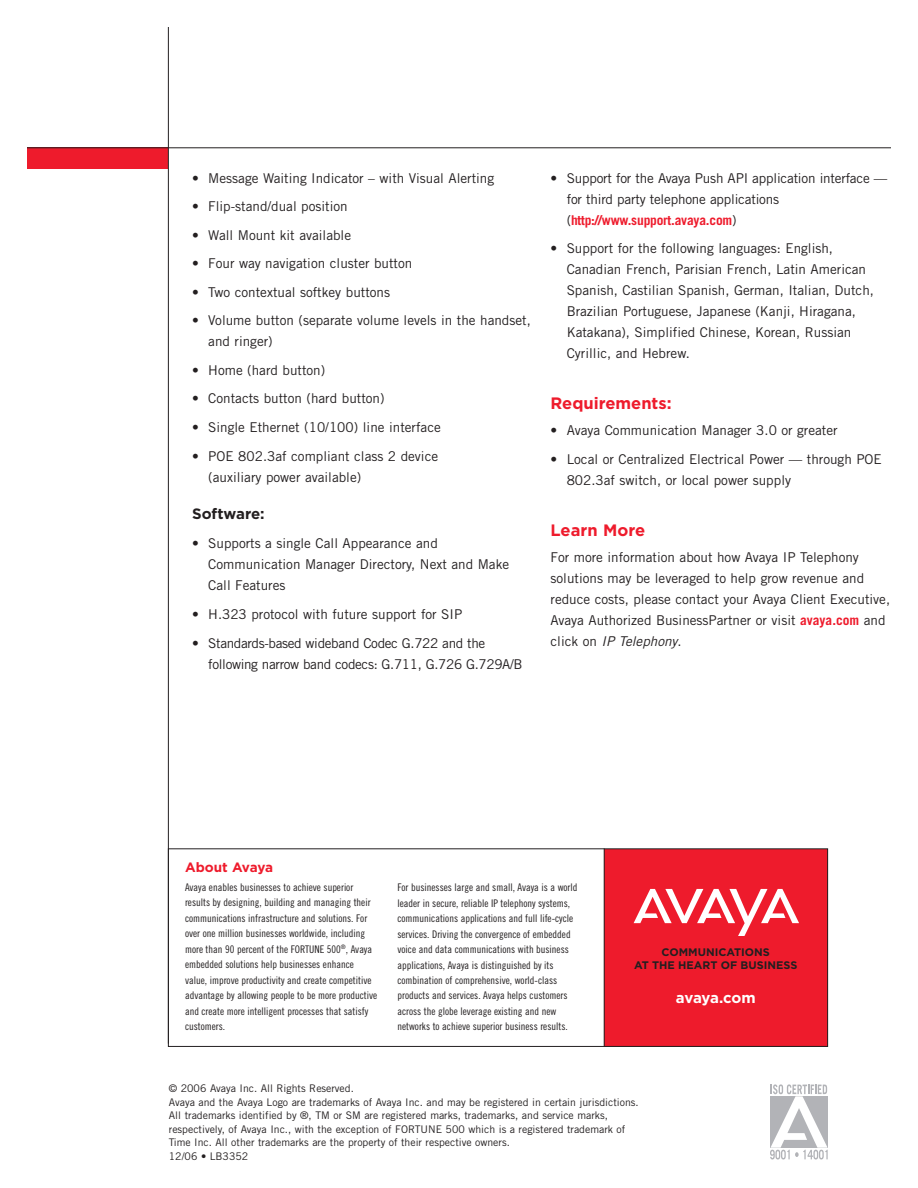
<style>
.page{position:relative;width:918px;height:1188px;background:#fff}
.page>*{position:absolute;margin:0;border:0;box-sizing:border-box;transform-origin:0 0}
.sub_head_PMS_485_cmy{font:700 16.5px "Gotham";color:#ee1b2c}
.second_subhead{font:700 15px "Gotham";color:#231f20}
.t1{font:700 15px "Gotham";letter-spacing:-.02em;color:#fff}
.bullets_in_body{font:13.5px/21px "Trade Gothic";color:#231f20}
.body_copy{font:13.5px/21px "Trade Gothic";color:#231f20}
.bullets_in_body-2{font:13.5px/21px "Trade Gothic";letter-spacing:-.025em;color:#231f20}
.body_copy-2{font:700 13.5px "Gotham";letter-spacing:-.01em;color:#ee1b2c}
.t2{font:700 10.95px/13.2px "Gotham";color:#231f20;text-align:center}
.boiler{font:10.5px/15.5px "Trade Gothic Cond Eighteen";color:#231f20}
.copyright_info_codin{font:10.5px/13.5px "Trade Gothic";color:#231f20}
.s1{font-weight:700;color:#ee1b2c}
.s2{font-style:italic}
</style>
<div class="page">
<div style="left:27px;top:147px;width:141px;height:22px;background:#ee1b2c"></div>
<hr style="left:168px;top:27px;width:1px;height:1017px;background:#231f20">
<hr style="left:27px;top:147px;width:864px;height:1px;background:#231f20">
<div style="left:604px;top:849px;width:223px;height:198px;background:#ee1b2c"></div>
<div style="left:168px;top:848px;width:660px;height:199px;border:1px solid #231f20"></div>
<hr style="left:604px;top:848px;width:1px;height:199px;background:#231f20">
<svg style="left:634px;top:889px;width:165px;height:47px"></svg>
<svg style="left:770px;top:1084px;width:58px;height:76px"></svg>
<p class="bullets_in_body" style="left:192px;top:167px;width:304px">• Message Waiting Indicator – with Visual Alerting</p>
<p class="bullets_in_body" style="left:192px;top:196px;width:157px">• Flip-stand/dual position</p>
<p class="bullets_in_body" style="left:192px;top:224px;width:161px">• Wall Mount kit available</p>
<p class="bullets_in_body" style="left:192px;top:253px;width:222px">• Four way navigation cluster button</p>
<p class="bullets_in_body" style="left:192px;top:281px;width:200px">• Two contextual softkey buttons</p>
<p class="bullets_in_body" style="left:208px;top:310px;width:324px;text-indent:-16px">• Volume button (separate volume levels in the handset, and ringer)</p>
<p class="bullets_in_body" style="left:192px;top:359px;width:135px">• Home (hard button)</p>
<p class="bullets_in_body" style="left:192px;top:388px;width:194px">• Contacts button (hard button)</p>
<p class="bullets_in_body" style="left:192px;top:417px;width:250px">• Single Ethernet (10/100) line interface</p>
<p class="bullets_in_body" style="left:208px;top:445px;width:231px;text-indent:-16px">• POE 802.3af compliant class 2 device (auxiliary power available)</p>
<p class="second_subhead" style="left:192px;top:505px;width:74px">Software:</p>
<p class="bullets_in_body" style="left:208px;top:533px;width:302px;text-indent:-16px">• Supports a single Call Appearance and<br>Communication Manager Directory, Next and Make<br>Call Features</p>
<p class="bullets_in_body" style="left:192px;top:603px;width:272px">• H.323 protocol with future support for SIP</p>
<p class="bullets_in_body-2" style="left:208px;top:632px;width:316px;text-indent:-16px">• Standards-based wideband Codec G.722 and the following narrow band codecs: G.711, G.726 G.729A/B</p>
<p class="bullets_in_body" style="left:567px;top:167px;width:322px;text-indent:-16px">• Support for the Avaya Push API application interface — for third party telephone applications (<span class="s1">http://www.support.avaya.com</span>)</p>
<p class="bullets_in_body" style="left:567px;top:238px;width:309px;text-indent:-16px">• Support for the following languages: English, Canadian French, Parisian French, Latin American Spanish, Castilian Spanish, German, Italian, Dutch, Brazilian Portuguese, Japanese (Kanji, Hiragana, Katakana), Simplified Chinese, Korean, Russian Cyrillic, and Hebrew.</p>
<p class="sub_head_PMS_485_cmy" style="left:551px;top:393px;width:123px">Requirements:</p>
<p class="bullets_in_body" style="left:551px;top:420px;width:289px">• Avaya Communication Manager 3.0 or greater</p>
<p class="bullets_in_body" style="left:567px;top:448px;width:317px;text-indent:-16px">• Local or Centralized Electrical Power — through POE<br>802.3af switch, or local power supply</p>
<p class="sub_head_PMS_485_cmy" style="left:551px;top:520px;width:96px">Learn More</p>
<p class="body_copy" style="left:551px;top:546px;width:341px">For more information about how Avaya IP Telephony solutions may be leveraged to help grow revenue and reduce costs, please contact your Avaya Client Executive, Avaya Authorized BusinessPartner or visit <span class="s1">avaya.com</span> and click on <span class="s2">IP Telephony</span>.</p>
<p class="body_copy-2" style="left:185px;top:860px;width:90px">About Avaya</p>
<p class="boiler" style="left:185px;top:879px;width:194px">Avaya enables businesses to achieve superior results by designing, building and managing their communications infrastructure and solutions. For over one million businesses worldwide, including more than 90 percent of the FORTUNE 500<sup>®</sup>, Avaya embedded solutions help businesses enhance value, improve productivity and create competitive advantage by allowing people to be more productive and create more intelligent processes that satisfy customers.</p>
<p class="boiler" style="left:397px;top:880px;width:182px">For businesses large and small, Avaya is a world leader in secure, reliable IP telephony systems, communications applications and full life-cycle services. Driving the convergence of embedded voice and data communications with business applications, Avaya is distinguished by its combination of comprehensive, world-class products and services. Avaya helps customers across the globe leverage existing and new networks to achieve superior business results.</p>
<p class="t2" style="left:634px;top:945px;width:165px">COMMUNICATIONS<br>AT THE HEART OF BUSINESS</p>
<p class="t1" style="left:676px;top:989px;width:81px">avaya.com</p>
<p class="copyright_info_codin" style="left:169px;top:1082px;width:471px">© 2006 Avaya Inc. All Rights Reserved.<br>Avaya and the Avaya Logo are trademarks of Avaya Inc. and may be registered in certain jurisdictions.<br>All trademarks identified by ®, TM or SM are registered marks, trademarks, and service marks, respectively, of Avaya Inc., with the exception of FORTUNE 500 which is a registered trademark of Time Inc. All other trademarks are the property of their respective owners.</p>
<p class="copyright_info_codin" style="left:169px;top:1149px;width:81px">12/06 • LB3352</p>
</div>
